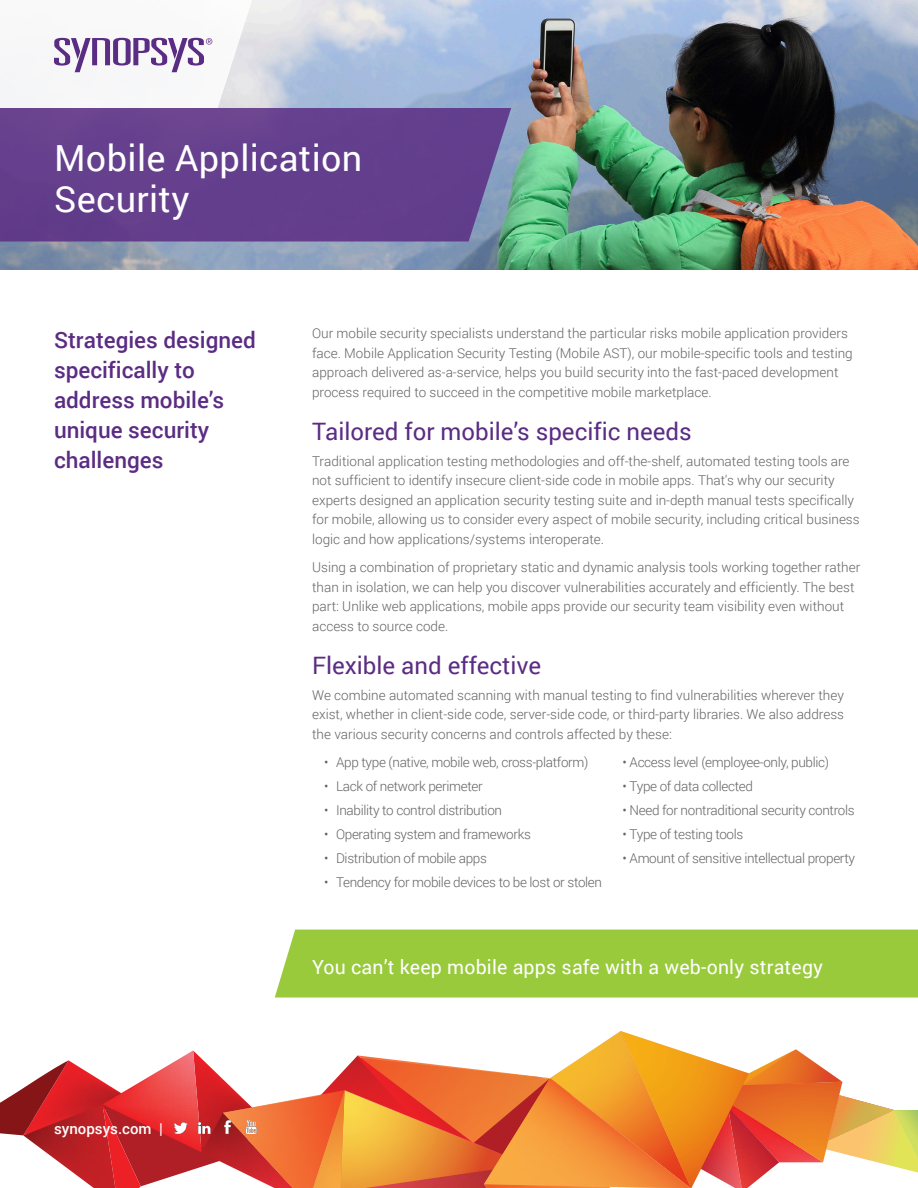
<style>
.page{position:relative;width:918px;height:1188px;background:#fff}
.page>*{position:absolute;margin:0;border:0;box-sizing:border-box;transform-origin:0 0}
.t1{font:36px "Roboto";letter-spacing:.01em;color:#fff}
.HEADING_1{font:24px "Roboto";color:#5b2c83}
.ABSTRACT{font:500 22.5px/30px "Roboto";color:#5b2c83}
.CALLOUT{font:19.5px "Roboto";letter-spacing:.01em;color:#fff}
.t2{font:500 15px "Roboto";color:#fff}
.BODY_COPY{font:300 13.5px/19.5px "Roboto";color:#636366}
.BODY_COPY-2{font:300 13.5px "Roboto";letter-spacing:-.025em;color:#636366}
</style>
<div class="page">
<img style="left:0;top:0;width:918px;height:270px">
<svg style="left:0;top:108px;width:511px;height:134px;background:#65438e"></svg>
<svg style="left:0;top:0;width:256px;height:108px"></svg>
<div style="left:275px;top:930px;width:643px;height:68px;background:#99ca3b"></div>
<svg style="left:0;top:1031px;width:918px;height:157px"></svg>
<p class="t1" style="left:54px;top:133px;width:310px">Mobile Application</p>
<p class="t1" style="left:54px;top:174px;width:137px">Security</p>
<p class="ABSTRACT" style="left:54px;top:324px;width:203px">Strategies designed specifically to address mobile’s unique security challenges</p>
<p class="BODY_COPY" style="left:312px;top:323px;width:542px">Our mobile security specialists understand the particular risks mobile application providers face. Mobile Application Security Testing (Mobile AST), our mobile-specific tools and testing approach delivered as-a-service, helps you build security into the fast-paced development process required to succeed in the competitive mobile marketplace.</p>
<p class="HEADING_1" style="left:312px;top:415px;width:381px">Tailored for mobile’s specific needs</p>
<p class="BODY_COPY" style="left:312px;top:451px;width:549px">Traditional application testing methodologies and off-the-shelf, automated testing tools are not sufficient to identify insecure client-side code in mobile apps. That's why our security experts designed an application security testing suite and in-depth manual tests specifically for mobile, allowing us to consider every aspect of mobile security, including critical business logic and how applications/systems interoperate.</p>
<p class="BODY_COPY" style="left:312px;top:557px;width:550px">Using a combination of proprietary static and dynamic analysis tools working together rather than in isolation, we can help you discover vulnerabilities accurately and efficiently. The best part: Unlike web applications, mobile apps provide our security team visibility even without access to source code.</p>
<p class="HEADING_1" style="left:312px;top:649px;width:230px">Flexible and effective</p>
<p class="BODY_COPY" style="left:312px;top:685px;width:534px;text-align:justify">We combine automated scanning with manual testing to find vulnerabilities wherever they exist, whether in client-side code, server-side code, or third-party libraries. We also address the various security concerns and controls affected by these:</p>
<p class="BODY_COPY-2" style="left:324px;top:753px;width:266px">• App type (native, mobile web, cross-platform)</p>
<p class="BODY_COPY-2" style="left:623px;top:753px;width:208px">• Access level (employee-only, public)</p>
<p class="BODY_COPY-2" style="left:324px;top:777px;width:160px">• Lack of network perimeter</p>
<p class="BODY_COPY-2" style="left:623px;top:777px;width:132px">• Type of data collected</p>
<p class="BODY_COPY-2" style="left:324px;top:801px;width:179px">• Inability to control distribution</p>
<p class="BODY_COPY-2" style="left:623px;top:801px;width:234px">• Need for nontraditional security controls</p>
<p class="BODY_COPY-2" style="left:324px;top:825px;width:208px">• Operating system and frameworks</p>
<p class="BODY_COPY-2" style="left:623px;top:825px;width:122px">• Type of testing tools</p>
<p class="BODY_COPY-2" style="left:324px;top:849px;width:164px">• Distribution of mobile apps</p>
<p class="BODY_COPY-2" style="left:623px;top:849px;width:234px">• Amount of sensitive intellectual property</p>
<p class="BODY_COPY-2" style="left:324px;top:873px;width:279px">• Tendency for mobile devices to be lost or stolen</p>
<p class="CALLOUT" style="left:312px;top:953px;width:513px">You can’t keep mobile apps safe with a web-only strategy</p>
<p class="t2" style="left:54px;top:1118px;width:110px">synopsys.com |</p>
</div>
